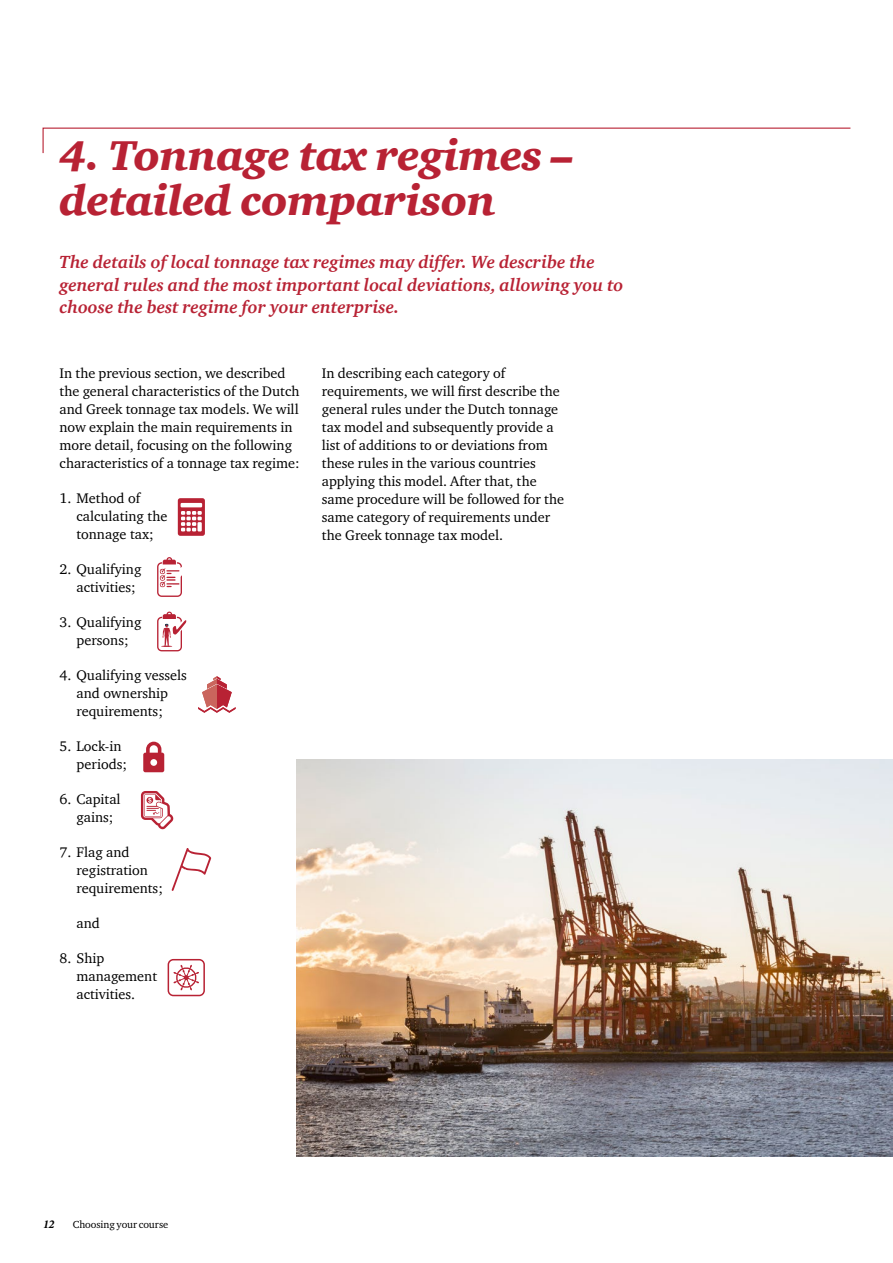
<style>
.page{position:relative;width:893px;height:1263px;background:#fff}
.page>*{position:absolute;margin:0;border:0;box-sizing:border-box;transform-origin:0 0}
.t1{font:italic 900 42.75px/45px "Charter ITC Com";letter-spacing:-.01em;color:#b82234}
.t2{font:italic 700 18px/22.5px "Charter ITC Com";color:#b82234}
.t3{font:14.25px/18px "ITC Charter Com Rergular";color:#000}
.t4{font:14.25px/18px "Charter ITC Com";color:#000}
.t5{font:italic 700 12px "Minion Pro";color:#000}
.t6{font:10.5px "ITC Charter Com Rergular";letter-spacing:-.01em;color:#000}
</style>
<div class="page">
<svg style="left:42px;top:127px;width:809px;height:27px"></svg>
<svg style="left:178px;top:498px;width:27px;height:38px"></svg>
<svg style="left:157px;top:557px;width:25px;height:40px"></svg>
<svg style="left:157px;top:612px;width:29px;height:39px"></svg>
<svg style="left:198px;top:676px;width:38px;height:37px"></svg>
<svg style="left:168px;top:959px;width:37px;height:37px"></svg>
<svg style="left:143px;top:742px;width:21px;height:30px"></svg>
<svg style="left:172px;top:848px;width:39px;height:43px"></svg>
<svg style="left:141px;top:791px;width:32px;height:38px"></svg>
<img style="left:296px;top:759px;width:596px;height:398px">
<h1 class="t1" style="left:60px;top:132px;width:515px">4. Tonnage tax regimes – detailed comparison</h1>
<p class="t2" style="left:60px;top:251px;width:565px">The details of local tonnage tax regimes may differ. We describe the general rules and the most important local deviations, allowing you to choose the best regime for your enterprise.</p>
<p class="t3" style="left:60px;top:364px;width:242px">In the previous section, we described the general characteristics of the Dutch and Greek tonnage tax models. We will now explain the main requirements in more detail, focusing on the following characteristics of a tonnage tax regime:</p>
<p class="t4" style="left:77px;top:489px;width:93px;text-indent:-17px">1. Method of calculating the tonnage tax;</p>
<p class="t4" style="left:77px;top:560px;width:66px;text-indent:-17px">2. Qualifying activities;</p>
<p class="t4" style="left:60px;top:613px;width:83px;text-align:center">3. Qualifying persons;</p>
<p class="t4" style="left:60px;top:666px;width:129px;text-align:center">4. Qualifying vessels and ownership requirements;</p>
<p class="t4" style="left:77px;top:737px;width:52px;text-indent:-17px">5. Lock-in periods;</p>
<p class="t4" style="left:77px;top:790px;width:46px;text-indent:-17px">6. Capital gains;</p>
<p class="t4" style="left:77px;top:843px;width:88px;text-indent:-17px">7. Flag and registration requirements;</p>
<p class="t4" style="left:77px;top:914px;width:25px">and</p>
<p class="t4" style="left:77px;top:949px;width:82px;text-indent:-17px">8. Ship management activities.</p>
<p class="t3" style="left:322px;top:364px;width:244px">In describing each category of requirements, we will first describe the general rules under the Dutch tonnage tax model and subsequently provide a list of additions to or deviations from these rules in the various countries applying this model. After that, the same procedure will be followed for the same category of requirements under the Greek tonnage tax model.</p>
<p class="t5" style="left:43px;top:1215px;width:13px">12</p>
<p class="t6" style="left:73px;top:1217px;width:97px">Choosing your course</p>
</div>
